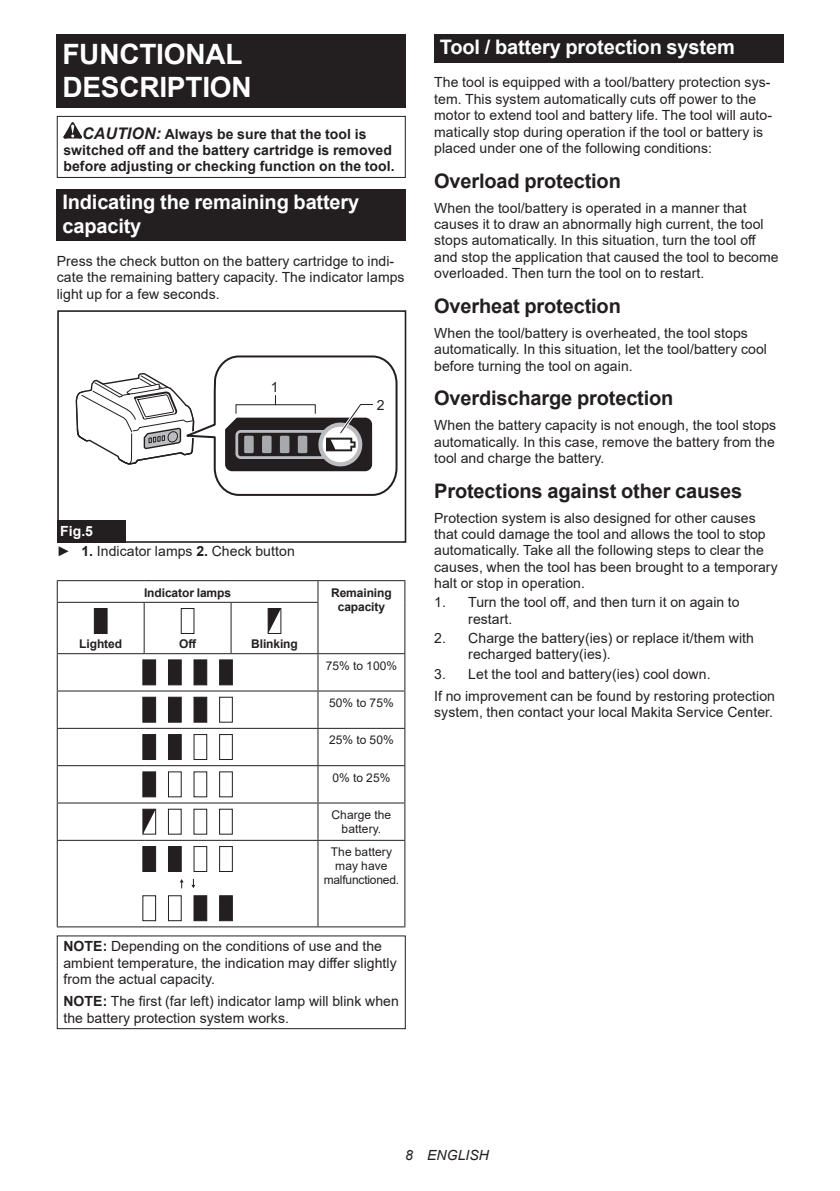
<style>
.page{position:relative;width:840px;height:1191px;background:#fff}
.page>*{position:absolute;margin:0;border:0;box-sizing:border-box;transform-origin:0 0}
.t1{font:700 28px/32.8px "Arial";letter-spacing:-.01em;color:#fff}
.t2{font:700 20px "Arial";letter-spacing:-.01em;color:#231f20}
.t3{font:700 20px/23.4px "Arial";letter-spacing:-.01em;color:#fff}
.t4{font:14px/16.4px "Arial";letter-spacing:.005em;color:#231f20}
.t5{font:700 14px/16.4px "Arial";letter-spacing:.005em;color:#231f20}
.t6{font:italic 14px "Arial";letter-spacing:.005em;color:#231f20}
.t7{font:12px/14px "Arial";letter-spacing:.005em;color:#231f20;text-align:center}
.t8{font:700 12px/14px "Arial";letter-spacing:-.01em;color:#231f20;text-align:center}
.s1{font-style:italic;font-size:16px}
.s2{font-weight:700;color:#fff}
.s3{font-weight:700}
</style>
<div class="page">
<div style="left:57px;top:34px;width:348px;height:74px;background:#231f20"></div>
<svg style="left:63px;top:122px;width:19px;height:16px"></svg>
<div style="left:57px;top:116px;width:348px;height:62px;border:1px solid #231f20"></div>
<div style="left:57px;top:189px;width:348px;height:52px;background:#231f20"></div>
<div style="left:57px;top:310px;width:349px;height:233px;border:2px solid #231f20"></div>
<svg style="left:75px;top:355px;width:323px;height:141px"></svg>
<div style="left:57px;top:520px;width:68px;height:23px;background:#231f20"></div>
<hr style="left:57px;top:580px;width:87px;height:1px;background:#231f20">
<svg style="left:57px;top:581px;width:1px;height:21px"></svg>
<hr style="left:144px;top:580px;width:87px;height:1px;background:#231f20">
<hr style="left:231px;top:580px;width:87px;height:1px;background:#231f20">
<hr style="left:318px;top:580px;width:87px;height:1px;background:#231f20">
<svg style="left:317px;top:581px;width:1px;height:21px"></svg>
<svg style="left:404px;top:581px;width:1px;height:21px"></svg>
<hr style="left:57px;top:602px;width:87px;height:1px;background:#231f20">
<hr style="left:57px;top:603px;width:1px;height:50px;background:#231f20">
<hr style="left:144px;top:602px;width:87px;height:1px;background:#231f20">
<hr style="left:144px;top:603px;width:1px;height:50px;background:#231f20">
<hr style="left:231px;top:602px;width:87px;height:1px;background:#231f20">
<hr style="left:230px;top:603px;width:1px;height:50px;background:#231f20">
<hr style="left:317px;top:603px;width:1px;height:50px;background:#231f20">
<hr style="left:404px;top:602px;width:1px;height:51px;background:#231f20">
<hr style="left:57px;top:653px;width:87px;height:1px;background:#231f20">
<hr style="left:57px;top:654px;width:1px;height:36px;background:#231f20">
<hr style="left:144px;top:653px;width:87px;height:1px;background:#231f20">
<hr style="left:231px;top:653px;width:87px;height:1px;background:#231f20">
<hr style="left:318px;top:653px;width:87px;height:1px;background:#231f20">
<hr style="left:317px;top:654px;width:1px;height:36px;background:#231f20">
<hr style="left:404px;top:654px;width:1px;height:36px;background:#231f20">
<hr style="left:57px;top:690px;width:87px;height:1px;background:#231f20">
<hr style="left:57px;top:691px;width:1px;height:37px;background:#231f20">
<hr style="left:144px;top:690px;width:87px;height:1px;background:#231f20">
<hr style="left:231px;top:690px;width:87px;height:1px;background:#231f20">
<hr style="left:318px;top:690px;width:87px;height:1px;background:#231f20">
<hr style="left:317px;top:691px;width:1px;height:37px;background:#231f20">
<hr style="left:404px;top:691px;width:1px;height:37px;background:#231f20">
<hr style="left:57px;top:728px;width:87px;height:1px;background:#231f20">
<hr style="left:57px;top:729px;width:1px;height:36px;background:#231f20">
<hr style="left:144px;top:728px;width:87px;height:1px;background:#231f20">
<hr style="left:231px;top:728px;width:87px;height:1px;background:#231f20">
<hr style="left:318px;top:728px;width:87px;height:1px;background:#231f20">
<hr style="left:317px;top:729px;width:1px;height:36px;background:#231f20">
<hr style="left:404px;top:729px;width:1px;height:36px;background:#231f20">
<hr style="left:57px;top:765px;width:87px;height:1px;background:#231f20">
<hr style="left:57px;top:766px;width:1px;height:36px;background:#231f20">
<hr style="left:144px;top:765px;width:87px;height:1px;background:#231f20">
<hr style="left:231px;top:765px;width:87px;height:1px;background:#231f20">
<hr style="left:318px;top:765px;width:87px;height:1px;background:#231f20">
<hr style="left:317px;top:766px;width:1px;height:36px;background:#231f20">
<hr style="left:404px;top:766px;width:1px;height:36px;background:#231f20">
<hr style="left:57px;top:802px;width:87px;height:1px;background:#231f20">
<hr style="left:57px;top:803px;width:1px;height:37px;background:#231f20">
<hr style="left:144px;top:802px;width:87px;height:1px;background:#231f20">
<hr style="left:231px;top:802px;width:87px;height:1px;background:#231f20">
<hr style="left:318px;top:802px;width:87px;height:1px;background:#231f20">
<hr style="left:317px;top:803px;width:1px;height:37px;background:#231f20">
<hr style="left:404px;top:803px;width:1px;height:37px;background:#231f20">
<hr style="left:57px;top:840px;width:87px;height:1px;background:#231f20">
<hr style="left:57px;top:841px;width:1px;height:85px;background:#231f20">
<hr style="left:144px;top:840px;width:87px;height:1px;background:#231f20">
<hr style="left:231px;top:840px;width:87px;height:1px;background:#231f20">
<hr style="left:318px;top:840px;width:87px;height:1px;background:#231f20">
<hr style="left:317px;top:841px;width:1px;height:85px;background:#231f20">
<hr style="left:404px;top:841px;width:1px;height:85px;background:#231f20">
<hr style="left:57px;top:926px;width:87px;height:1px;background:#231f20">
<hr style="left:144px;top:926px;width:87px;height:1px;background:#231f20">
<hr style="left:231px;top:926px;width:87px;height:1px;background:#231f20">
<hr style="left:318px;top:926px;width:87px;height:1px;background:#231f20">
<svg style="left:94px;top:608px;width:13px;height:26px"></svg>
<svg style="left:181px;top:608px;width:13px;height:26px"></svg>
<svg style="left:267px;top:608px;width:14px;height:26px"></svg>
<svg style="left:142px;top:659px;width:14px;height:26px"></svg>
<svg style="left:168px;top:659px;width:14px;height:26px"></svg>
<svg style="left:193px;top:659px;width:15px;height:26px"></svg>
<svg style="left:219px;top:659px;width:14px;height:26px"></svg>
<svg style="left:142px;top:696px;width:14px;height:26px"></svg>
<svg style="left:168px;top:696px;width:14px;height:26px"></svg>
<svg style="left:193px;top:696px;width:40px;height:26px"></svg>
<svg style="left:142px;top:734px;width:14px;height:26px"></svg>
<svg style="left:168px;top:734px;width:65px;height:26px"></svg>
<svg style="left:142px;top:771px;width:91px;height:26px"></svg>
<svg style="left:142px;top:808px;width:91px;height:26px"></svg>
<svg style="left:142px;top:846px;width:91px;height:75px"></svg>
<div style="left:57px;top:935px;width:348px;height:94px;border:1px solid #231f20"></div>
<div style="left:434px;top:34px;width:348px;height:29px;background:#231f20"></div>
<h1 class="t1" style="left:62px;top:38px;width:191px">FUNCTIONAL<br>DESCRIPTION</h1>
<p class="t5" style="left:63px;top:125px;width:332px;text-indent:19px"><span class="s1">CAUTION:</span> Always be sure that the tool is switched off and the battery cartridge is removed before adjusting or checking function on the tool.</p>
<h2 class="t3" style="left:62px;top:191px;width:298px">Indicating the remaining battery capacity</h2>
<p class="t4" style="left:57px;top:253px;width:349px">Press the check button on the battery cartridge to indi&shy;cate the remaining battery capacity. The indicator lamps light up for a few seconds.</p>
<p class="t4" style="left:271px;top:378px;width:9px">1</p>
<p class="t4" style="left:376px;top:397px;width:9px">2</p>
<p class="t4" style="left:57px;top:521px;width:239px;line-height:20.2px"><span class="s2">Fig.5<br></span>► <span class="s3">1.</span> Indicator lamps <span class="s3">2.</span> Check button</p>
<p class="t8" style="left:144px;top:585px;width:88px">Indicator lamps</p>
<p class="t8" style="left:331px;top:585px;width:62px">Remaining capacity</p>
<p class="t8" style="left:79px;top:637px;width:44px">Lighted</p>
<p class="t8" style="left:179px;top:637px;width:19px">Off</p>
<p class="t8" style="left:251px;top:637px;width:48px">Blinking</p>
<p class="t7" style="left:325px;top:658px;width:73px">75% to 100%</p>
<p class="t7" style="left:329px;top:695px;width:66px">50% to 75%</p>
<p class="t7" style="left:329px;top:733px;width:66px">25% to 50%</p>
<p class="t7" style="left:332px;top:770px;width:59px">0% to 25%</p>
<p class="t7" style="left:331px;top:807px;width:61px">Charge the battery.</p>
<p class="t7" style="left:323px;top:845px;width:77px">The battery may have malfunctioned.</p>
<p class="t4" style="left:63px;top:938px;width:335px"><span class="s3">NOTE:</span> Depending on the conditions of use and the ambient temperature, the indication may differ slightly from the actual capacity.</p>
<p class="t4" style="left:63px;top:993px;width:337px"><span class="s3">NOTE:</span> The first (far left) indicator lamp will blink when the battery protection system works.</p>
<h2 class="t3" style="left:439px;top:36px;width:296px">Tool / battery protection system</h2>
<p class="t4" style="left:434px;top:74px;width:339px">The tool is equipped with a tool/battery protection sys&shy;tem. This system automatically cuts off power to the motor to extend tool and battery life. The tool will auto&shy;matically stop during operation if the tool or battery is placed under one of the following conditions:</p>
<h2 class="t2" style="left:434px;top:167px;width:188px">Overload protection</h2>
<p class="t4" style="left:434px;top:199px;width:346px">When the tool/battery is operated in a manner that causes it to draw an abnormally high current, the tool stops automatically. In this situation, turn the tool off and stop the application that caused the tool to become overloaded. Then turn the tool on to restart.</p>
<h2 class="t2" style="left:434px;top:292px;width:188px">Overheat protection</h2>
<p class="t4" style="left:434px;top:324px;width:334px">When the tool/battery is overheated, the tool stops automatically. In this situation, let the tool/battery cool before turning the tool on again.</p>
<h2 class="t2" style="left:434px;top:384px;width:241px">Overdischarge protection</h2>
<p class="t4" style="left:434px;top:417px;width:343px;text-align:justify">When the battery capacity is not enough, the tool stops automatically. In this case, remove the battery from the tool and charge the battery.</p>
<h2 class="t2" style="left:434px;top:476px;width:309px">Protections against other causes</h2>
<p class="t4" style="left:434px;top:509px;width:345px">Protection system is also designed for other causes that could damage the tool and allows the tool to stop automatically. Take all the following steps to clear the causes, when the tool has been brought to a temporary halt or stop in operation.</p>
<p class="t4" style="left:468px;top:594px;width:273px;text-indent:-34px">1. Turn the tool off, and then turn it on again to restart.</p>
<p class="t4" style="left:468px;top:630px;width:287px;text-indent:-34px">2. Charge the battery(ies) or replace it/them with recharged battery(ies).</p>
<p class="t4" style="left:434px;top:662px;width:342px;line-height:22px">3. Let the tool and battery(ies) cool down.<br>If no improvement can be found by restoring protection</p>
<p class="t4" style="left:434px;top:704px;width:340px">system, then contact your local Makita Service Center.</p>
<p class="t6" style="left:405px;top:1146px;width:85px">8 ENGLISH</p>
</div>
